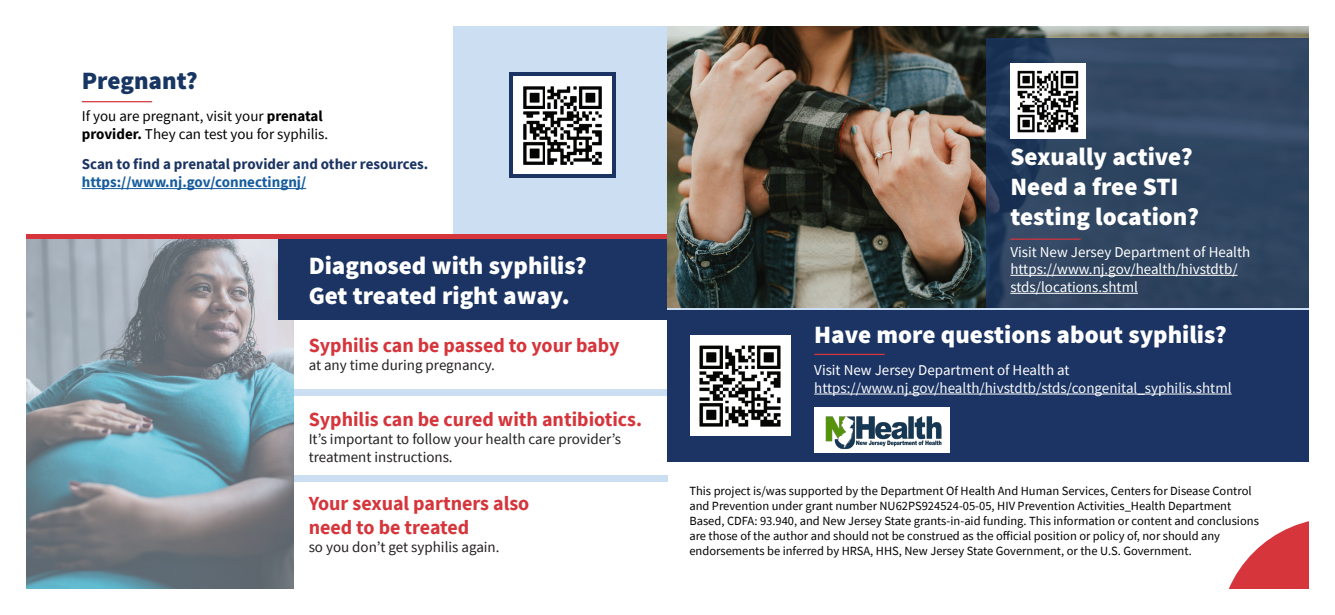
<style>
.page{position:relative;width:1335px;height:615px;background:#fff}
.page>*{position:absolute;margin:0;border:0;box-sizing:border-box;transform-origin:0 0}
.t1{font:900 25px/30px "Source Sans Pro";color:#fff}
.t2{font:900 25px "Source Sans Pro";color:#183663}
.t3{font:700 20px/24px "Source Sans Pro";color:#d5353b}
.t4{font:15px/18px "Source Sans Pro";color:#231f20}
.t5{font:15px/18px "Source Sans Pro";color:#f9fafc}
.t6{font:15px/18px "Source Sans Pro";color:#fff}
.t7{font:15px/18px "Source Sans Pro";color:#000}
.t8{font:700 15px "Source Sans Pro";color:#1b3463}
.t9{font:700 15px "Source Sans Pro";color:#175d9e}
.t10{font:12.5px/15px "Source Sans Pro";color:#000}
.s1{font-weight:700}
.s2{color:#fff}
</style>
<div class="page">
<div style="left:267px;top:476px;width:401px;height:6px;background:#ccdef1"></div>
<div style="left:267px;top:390px;width:401px;height:6px;background:#ccdef1"></div>
<div style="left:453px;top:26px;width:219px;height:214px;background:#ccdef1"></div>
<svg style="left:509px;top:73px;width:107px;height:105px;background:#3f547c"></svg>
<img style="left:514px;top:77px;width:97px;height:97px">
<div style="left:667px;top:307px;width:642px;height:155px;background:#1b3463"></div>
<hr style="left:82px;top:188px;width:224px;height:1px;background:#175d9e">
<hr style="left:82px;top:101px;width:70px;height:1px;background:#d5353b">
<svg style="left:26px;top:239px;width:268px;height:350px;background:#8497a0"></svg>
<div style="left:279px;top:239px;width:390px;height:81px;background:#1b3463"></div>
<div style="left:26px;top:234px;width:643px;height:5px;background:#d5353b"></div>
<svg style="left:1229px;top:521px;width:80px;height:68px"></svg>
<svg style="left:667px;top:307px;width:642px;height:3px;background:#9cadbd"></svg>
<img style="left:691px;top:336px;width:99px;height:100px">
<hr style="left:814px;top:394px;width:418px;height:1px;background:#f9fafc">
<hr style="left:814px;top:354px;width:71px;height:1px;background:#d5353b">
<div style="left:814px;top:407px;width:136px;height:46px;background:#fff"></div>
<img style="left:825px;top:416px;width:117px;height:33px">
<img style="left:667px;top:26px;width:642px;height:281px">
<svg style="left:986px;top:38px;width:323px;height:269px;background:#2f4561"></svg>
<img style="left:1010px;top:64px;width:75px;height:75px">
<hr style="left:1010px;top:239px;width:71px;height:1px;background:#d5353b">
<hr style="left:1010px;top:275px;width:228px;height:1px;background:#fff">
<hr style="left:1010px;top:293px;width:128px;height:1px;background:#fff">
<p class="t2" style="left:82px;top:65px;width:117px">Pregnant?</p>
<p class="t7" style="left:82px;top:107px;width:248px">If you are pregnant, visit your <span class="s1">prenatal provider.</span> They can test you for syphilis.</p>
<p class="t8" style="left:82px;top:154px;width:348px">Scan to find a prenatal provider and other resources.</p>
<p class="t9" style="left:82px;top:172px;width:226px">https://www.nj.gov/connectingnj/</p>
<p class="t1" style="left:309px;top:251px;width:280px">Diagnosed with syphilis?<br>Get treated right away.</p>
<p class="t3" style="left:309px;top:333px;width:312px">Syphilis can be passed to your baby</p>
<p class="t4" style="left:309px;top:356px;width:188px">at any time during pregnancy.</p>
<p class="t3" style="left:309px;top:407px;width:335px">Syphilis can be cured with antibiotics.</p>
<p class="t4" style="left:309px;top:430px;width:314px">It’s important to follow your health care provider’s treatment instructions.</p>
<p class="t3" style="left:309px;top:491px;width:222px">Your sexual partners also need to be treated</p>
<p class="t4" style="left:309px;top:538px;width:192px">so you don’t get syphilis again.</p>
<p class="t1" style="left:1010px;top:143px;width:184px">Sexually active?</p>
<p class="t1" style="left:1010px;top:173px;width:190px">Need a free STI testing location?</p>
<p class="t6" style="left:1010px;top:243px;width:241px">Visit New Jersey Department of Health</p>
<p class="t6" style="left:1010px;top:260px;width:229px">https://www.nj.gov/health/hivstdtb/ stds/locations.shtml</p>
<p class="t1" style="left:814px;top:321px;width:414px">Have more questions about syphilis?</p>
<p class="t5" style="left:814px;top:361px;width:419px"><span class="s2">Visit New Jersey Department of Health at </span>https://www.nj.gov/health/hivstdtb/stds/congenital_syphilis.shtml</p>
<p class="t10" style="left:689px;top:483px;width:571px">This project is/was supported by the Department Of Health And Human Services, Centers for Disease Control and Prevention under grant number NU62PS924524-05-05, HIV Prevention Activities_Health Department Based, CDFA: 93.940, and New Jersey State grants-in-aid funding. This information or content and conclusions are those of the author and should not be construed as the official position or policy of, nor should any endorsements be inferred by HRSA, HHS, New Jersey State Government, or the U.S. Government.</p>
</div>
